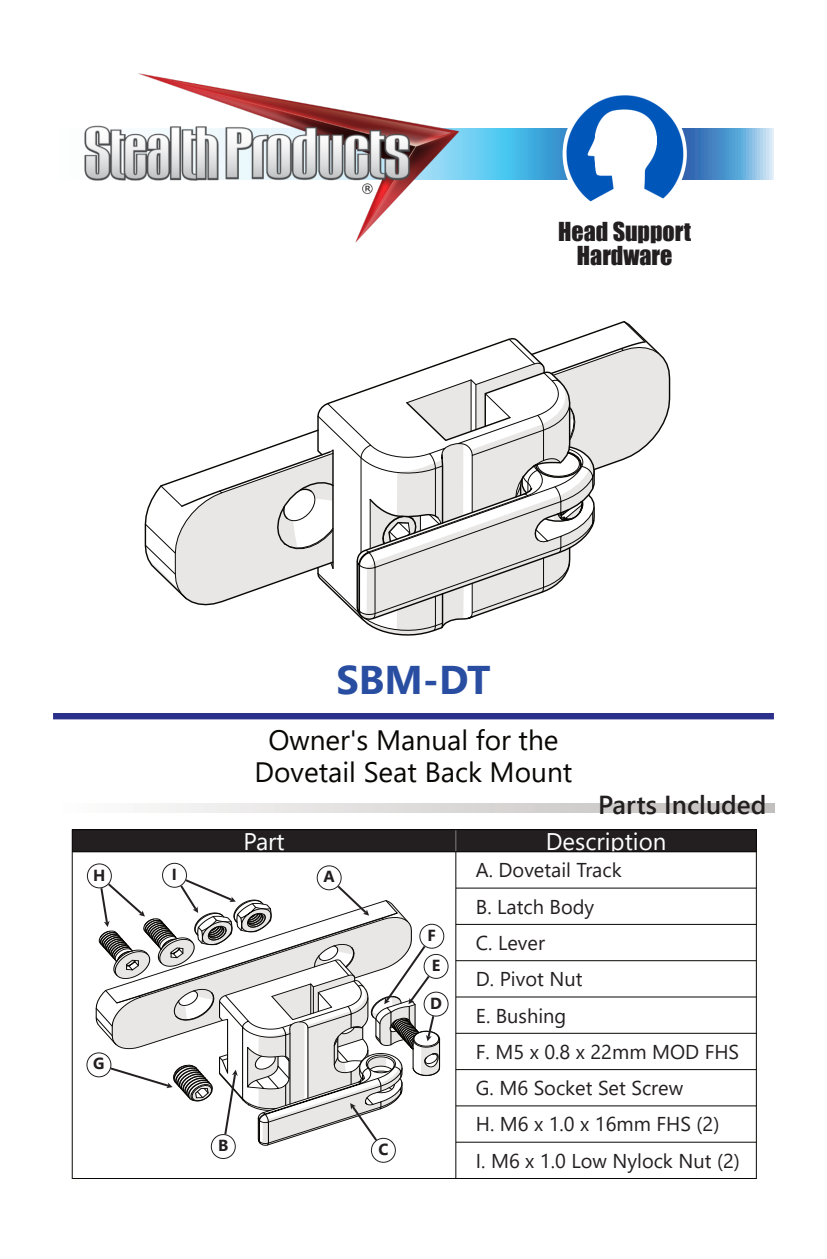
<style>
.page{position:relative;width:827px;height:1259px;background:#fff}
.page>*{position:absolute;margin:0;border:0;box-sizing:border-box;transform-origin:0 0}
.t1{font:700 40px "Segoe UI";color:#294ea1}
.t2{font:28px/32px "Segoe UI";color:#080704;text-align:center}
.t3{font:600 26px "Segoe UI";color:#231f20}
.t4{font:24px/24px "Impact";color:#231f20;text-align:center}
.t5{font:24px "Segoe UI";color:#fff}
.t6{font:20px/36.2px "Segoe UI";color:#231f20}
.t7{font:700 16px/30.2px "Segoe UI";color:#231f20}
</style>
<div class="page">
<div style="left:53px;top:712px;width:720px;height:7px;background:#2b308b"></div>
<svg style="left:463px;top:128px;width:310px;height:51px;background:#58acdc"></svg>
<img style="left:562px;top:89px;width:124px;height:130px;border-radius:50%">
<img style="left:84px;top:73px;width:379px;height:170px">
<svg style="left:147px;top:803px;width:626px;height:9px;background:#dad8d7"></svg>
<div style="left:72px;top:829px;width:683px;height:22px;background:#231f20"></div>
<hr style="left:72px;top:829px;width:1px;height:349px;background:#080704">
<hr style="left:755px;top:829px;width:1px;height:349px;background:#080704">
<hr style="left:455px;top:851px;width:1px;height:327px;background:#080704">
<svg style="left:455px;top:830px;width:1px;height:21px"></svg>
<hr style="left:72px;top:829px;width:683px;height:1px;background:#080704">
<hr style="left:72px;top:851px;width:683px;height:1px;background:#080704">
<hr style="left:455px;top:887px;width:300px;height:1px;background:#080704">
<hr style="left:455px;top:923px;width:300px;height:1px;background:#080704">
<hr style="left:455px;top:959px;width:300px;height:1px;background:#080704">
<hr style="left:455px;top:996px;width:300px;height:1px;background:#080704">
<hr style="left:455px;top:1032px;width:300px;height:1px;background:#080704">
<hr style="left:455px;top:1068px;width:300px;height:1px;background:#080704">
<hr style="left:455px;top:1105px;width:300px;height:1px;background:#080704">
<hr style="left:455px;top:1141px;width:300px;height:1px;background:#080704">
<hr style="left:72px;top:1177px;width:683px;height:1px;background:#080704">
<svg style="left:144px;top:321px;width:526px;height:315px"></svg>
<svg style="left:86px;top:862px;width:362px;height:300px"></svg>
<p class="t4" style="left:558px;top:221px;width:134px">Head Support<br>Hardware</p>
<p class="t7" style="left:93px;top:861px;width:14px">H</p>
<p class="t7" style="left:172px;top:860px;width:7px">I</p>
<p class="t7" style="left:93px;top:1049px;width:13px">G</p>
<h1 class="t1" style="left:336px;top:665px;width:156px">SBM-DT</h1>
<h2 class="t2" style="left:254px;top:726px;width:319px">Owner's Manual for the<br>Dovetail Seat Back Mount</h2>
<h3 class="t3" style="left:597px;top:795px;width:170px">Parts Included</h3>
<p class="t5" style="left:243px;top:832px;width:43px">Part</p>
<p class="t5" style="left:545px;top:832px;width:122px">Description</p>
<p class="t6" style="left:475px;top:853px;width:265px">A. Dovetail Track<br>B. Latch Body<br>C. Lever<br>D. Pivot Nut<br>E. Bushing<br>F. M5 x 0.8 x 22mm MOD FHS<br>G. M6 Socket Set Screw<br>H. M6 x 1.0 x 16mm FHS (2)<br>I. M6 x 1.0 Low Nylock Nut (2)</p>
<p class="t7" style="left:323px;top:863px;width:13px">A</p>
<p class="t7" style="left:427px;top:921px;width:14px">F<br>E</p>
<p class="t7" style="left:430px;top:989px;width:13px">D</p>
<p class="t7" style="left:218px;top:1131px;width:12px">B</p>
<p class="t7" style="left:378px;top:1135px;width:11px">C</p>
</div>
